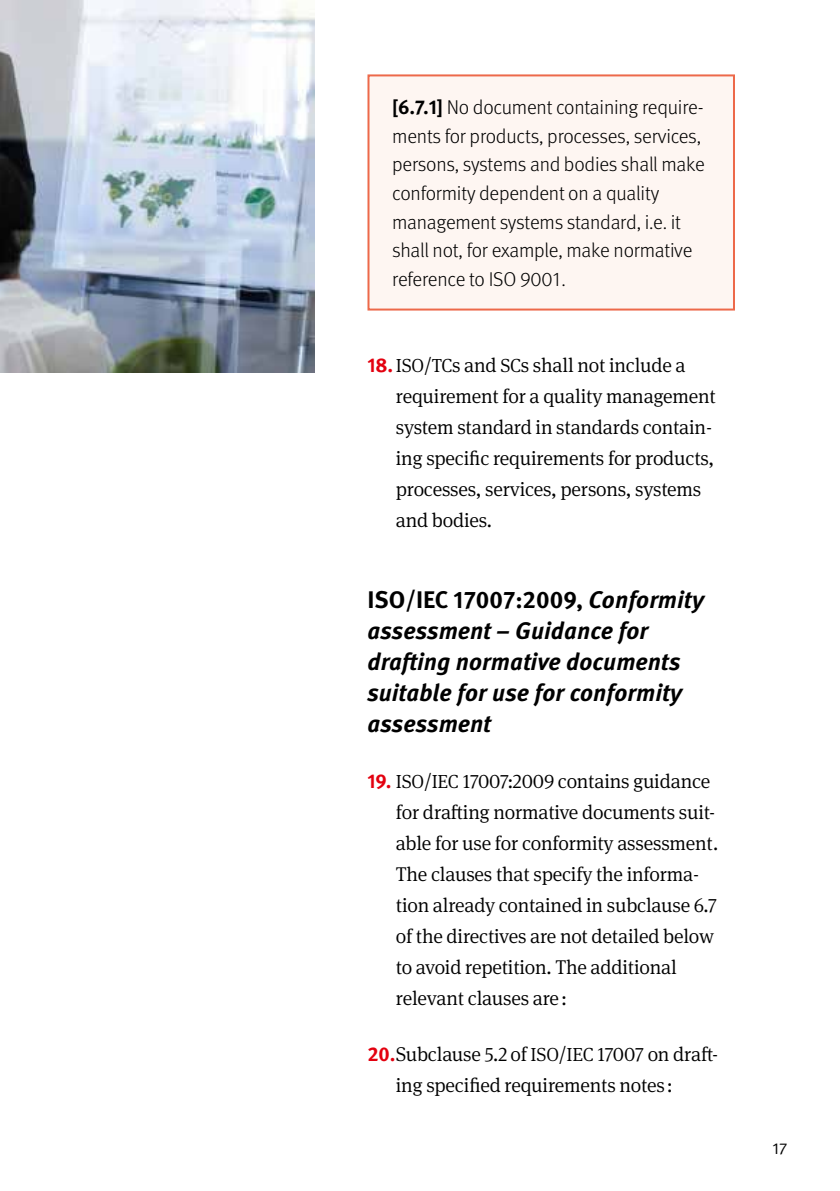
<style>
.page{position:relative;width:840px;height:1191px;background:#fff}
.page>*{position:absolute;margin:0;border:0;box-sizing:border-box;transform-origin:0 0}
.t1{font:italic 700 24px/31px "Meta Pro";color:#000}
.t2{font:300 20px/31px "Meta Serif Pro";letter-spacing:-.01em;color:#000}
.t3{font:300 20px/28.6px "Meta Pro";letter-spacing:-.01em;color:#000}
.t4{font:16px "Meta Pro Norm";color:#000}
.s1{font-weight:700}
.s2{font-family:"Meta Pro";font-weight:700;color:#e3000f}
.s3{font-size:19px}
.s4{font-style:normal}
</style>
<div class="page">
<img style="left:0;top:0;width:315px;height:372px">
<div style="left:368px;top:75px;width:365px;height:234px;background:#fef6f2"></div>
<div style="left:367px;top:74px;width:367px;height:236px;border:2px solid #ed694a"></div>
<p class="t3" style="left:392px;top:92px;width:314px"><span class="s1">[6.7.1]</span> No document containing require&shy;ments for products, processes, services, persons, systems and bodies shall make conformity dependent on a quality management systems standard, i.e. it shall not, for example, make normative reference to ISO 9001.</p>
<p class="t2" style="left:395px;top:349px;width:321px;text-indent:-28px"><span class="s2">18.</span><span class="s3">ISO</span>/<span class="s3">TC</span>s and <span class="s3">SC</span>s shall not include a requirement for a quality management system standard in standards contain&shy;ing specific requirements for products, processes, services, persons, systems and bodies.</p>
<p class="t1" style="left:367px;top:582px;width:338px"><span class="s4">ISO/IEC 17007:2009,</span> Conformity assessment – Guidance for drafting normative documents suitable for use for conformity assessment</p>
<p class="t2" style="left:395px;top:764px;width:324px;text-indent:-28px"><span class="s2">19.</span> <span class="s3">ISO</span>/<span class="s3">IEC</span> 17007:2009 contains guidance for drafting normative documents suit&shy;able for use for conformity assessment.<br>The clauses that specify the informa&shy;tion already contained in subclause 6.7 of the directives are not detailed below to avoid repetition. The additional relevant clauses are:</p>
<p class="t2" style="left:395px;top:1037px;width:324px;text-indent:-28px"><span class="s2">20.</span>Subclause 5.2 of <span class="s3">ISO</span>/<span class="s3">IEC</span> 17007 on draft&shy;ing specified requirements notes:</p>
<p class="t4" style="left:772px;top:1136px;width:16px">17</p>
</div>
